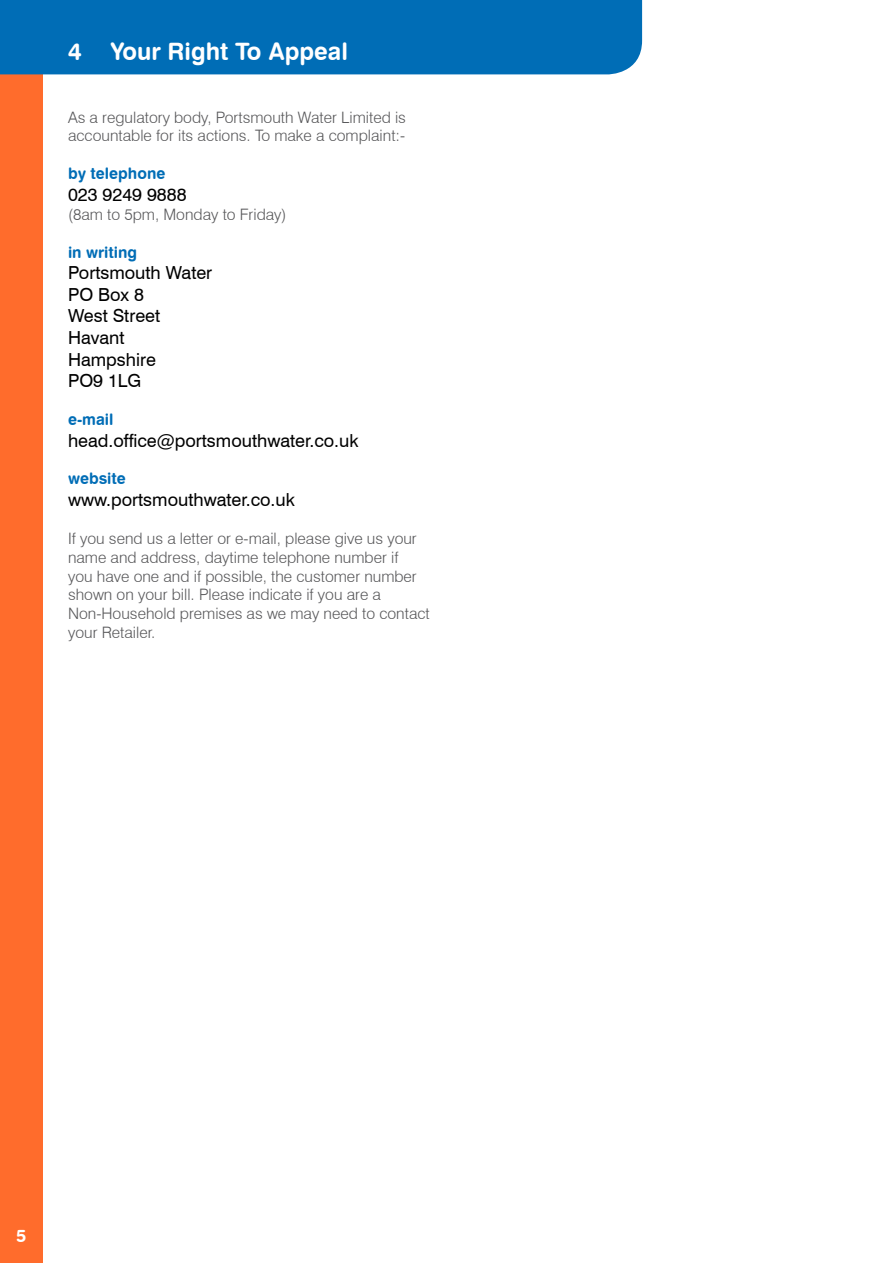
<style>
.page{position:relative;width:893px;height:1263px;background:#fff}
.page>*{position:absolute;margin:0;border:0;box-sizing:border-box;transform-origin:0 0}
.t1{font:24px "Swiss 721 BT Bold Rounded";color:#fff}
.t2{font:18px/21.6px "Swiss 721 BT";color:#000}
.t3{font:18px "Swiss 721 BT Bold Rounded";color:#fff}
.t4{font:300 15.75px/18.9px "Swiss 721 BT";color:#58585a}
.t5{font:15.75px "Swiss 721 BT Bold Rounded";color:#006db6}
</style>
<div class="page">
<div style="left:0;top:0;width:43px;height:1263px;background:#ff6c2c"></div>
<div style="left:0;top:0;width:642px;height:74px;background:#006db6"></div>
<h1 class="t1" style="left:68px;top:36px;width:281px">4 Your Right To Appeal</h1>
<p class="t4" style="left:68px;top:107px;width:339px">As a regulatory body, Portsmouth Water Limited is accountable for its actions. To make a complaint:-</p>
<p class="t5" style="left:68px;top:164px;width:99px">by telephone</p>
<p class="t2" style="left:68px;top:183px;width:120px">023 9249 9888</p>
<p class="t4" style="left:68px;top:205px;width:220px">(8am to 5pm, Monday to Friday)</p>
<p class="t5" style="left:68px;top:242px;width:71px">in writing</p>
<p class="t2" style="left:68px;top:262px;width:146px">Portsmouth Water<br>PO Box 8<br>West Street<br>Havant<br>Hampshire<br>PO9 1LG</p>
<p class="t5" style="left:68px;top:409px;width:47px">e-mail</p>
<p class="t2" style="left:68px;top:429px;width:292px">head.office@portsmouthwater.co.uk</p>
<p class="t5" style="left:68px;top:469px;width:59px">website</p>
<p class="t2" style="left:68px;top:489px;width:229px">www.portsmouthwater.co.uk</p>
<p class="t4" style="left:68px;top:529px;width:363px">If you send us a letter or e-mail, please give us your name and address, daytime telephone number if<br>you have one and if possible, the customer number shown on your bill. Please indicate if you are a Non-Household premises as we may need to contact your Retailer.</p>
<p class="t3" style="left:16px;top:1224px;width:12px">5</p>
</div>
